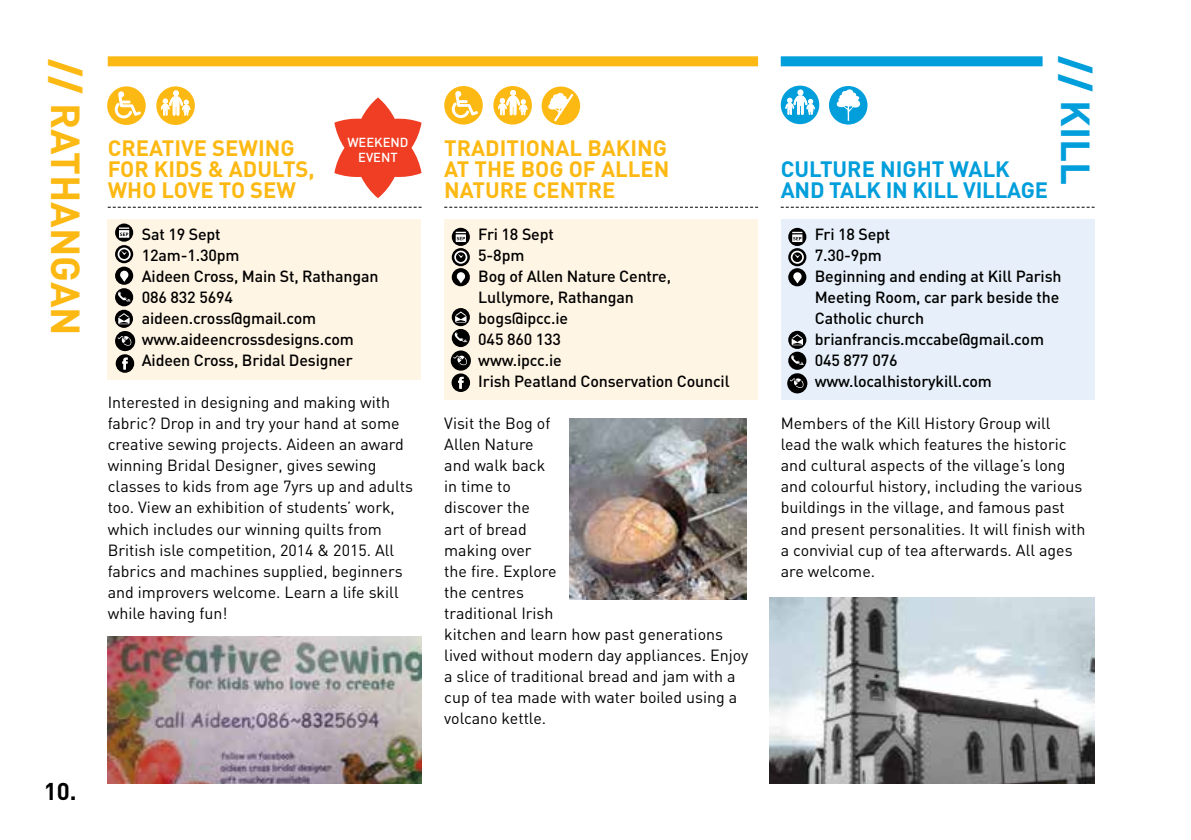
<style>
.page{position:relative;width:1191px;height:840px;background:#fff}
.page>*{position:absolute;margin:0;border:0;box-sizing:border-box;transform-origin:0 0}
.t1{font:700 40px "DIN";color:#fdb913}
.t2{font:700 40px "DIN";color:#009edb}
.t3{font:700 24px "DIN";color:#000}
.t4{font:700 22px/21px "DIN";color:#fdb913}
.t5{font:700 22px/21px "DIN";letter-spacing:-.005em;color:#009edb}
.t6{font:16px/21px "DIN";color:#000}
.t7{font:500 16px/21px "DIN";letter-spacing:-.01em;color:#000}
.t8{font:500 13px "DIN";color:#fff}
.s1{font-weight:900}
</style>
<div class="page">
<div style="left:780px;top:219px;width:314px;height:181px;background:#e7f0fa"></div>
<div style="left:788px;top:268px;width:18px;height:18px;background:#000;border-radius:50%"></div>
<svg style="left:793px;top:272px;width:8px;height:11px"></svg>
<svg style="left:788px;top:248px;width:18px;height:18px"></svg>
<svg style="left:790px;top:250px;width:14px;height:13px"></svg>
<svg style="left:788px;top:228px;width:18px;height:18px"></svg>
<svg style="left:792px;top:232px;width:10px;height:10px"></svg>
<div style="left:787px;top:373px;width:20px;height:20px;background:#000;border-radius:50%"></div>
<svg style="left:790px;top:378px;width:14px;height:10px"></svg>
<svg style="left:788px;top:351px;width:18px;height:18px"></svg>
<svg style="left:791px;top:355px;width:13px;height:10px"></svg>
<svg style="left:788px;top:330px;width:18px;height:19px"></svg>
<svg style="left:791px;top:334px;width:12px;height:11px"></svg>
<div style="left:108px;top:219px;width:313px;height:160px;background:#fff5e4"></div>
<div style="left:108px;top:56px;width:650px;height:10px;background:#fdb913"></div>
<div style="left:156px;top:86px;width:39px;height:39px;background:#fdb913;border-radius:50%"></div>
<svg style="left:161px;top:90px;width:29px;height:26px"></svg>
<div style="left:107px;top:86px;width:39px;height:39px;background:#fdb913;border-radius:50%"></div>
<svg style="left:115px;top:91px;width:26px;height:27px"></svg>
<svg style="left:334px;top:97px;width:87px;height:101px"></svg>
<div style="left:115px;top:288px;width:18px;height:18px;background:#000;border-radius:50%"></div>
<svg style="left:118px;top:291px;width:13px;height:10px"></svg>
<div style="left:115px;top:266px;width:18px;height:18px;background:#000;border-radius:50%"></div>
<svg style="left:120px;top:270px;width:8px;height:12px"></svg>
<svg style="left:115px;top:245px;width:18px;height:18px"></svg>
<svg style="left:118px;top:247px;width:13px;height:13px"></svg>
<svg style="left:115px;top:223px;width:18px;height:18px"></svg>
<svg style="left:119px;top:227px;width:10px;height:10px"></svg>
<svg style="left:115px;top:309px;width:18px;height:19px"></svg>
<svg style="left:118px;top:313px;width:12px;height:11px"></svg>
<svg style="left:116px;top:354px;width:18px;height:18px"></svg>
<div style="left:115px;top:331px;width:20px;height:20px;background:#000;border-radius:50%"></div>
<svg style="left:118px;top:336px;width:14px;height:10px"></svg>
<svg style="left:108px;top:207px;width:313px;height:1px"></svg>
<div style="left:444px;top:219px;width:314px;height:181px;background:#fff5e4"></div>
<svg style="left:451px;top:373px;width:19px;height:19px"></svg>
<div style="left:451px;top:350px;width:20px;height:20px;background:#000;border-radius:50%"></div>
<svg style="left:453px;top:355px;width:14px;height:10px"></svg>
<svg style="left:452px;top:329px;width:18px;height:18px"></svg>
<svg style="left:454px;top:332px;width:13px;height:10px"></svg>
<div style="left:452px;top:268px;width:18px;height:18px;background:#000;border-radius:50%"></div>
<svg style="left:457px;top:272px;width:8px;height:11px"></svg>
<svg style="left:452px;top:248px;width:18px;height:18px"></svg>
<svg style="left:454px;top:250px;width:13px;height:13px"></svg>
<svg style="left:452px;top:228px;width:18px;height:18px"></svg>
<svg style="left:456px;top:232px;width:10px;height:10px"></svg>
<svg style="left:452px;top:308px;width:18px;height:18px"></svg>
<svg style="left:455px;top:311px;width:11px;height:11px"></svg>
<div style="left:444px;top:86px;width:39px;height:38px;background:#fdb913;border-radius:50%"></div>
<svg style="left:452px;top:91px;width:26px;height:27px"></svg>
<div style="left:493px;top:86px;width:39px;height:38px;background:#fdb913;border-radius:50%"></div>
<svg style="left:498px;top:90px;width:29px;height:25px"></svg>
<div style="left:780px;top:56px;width:262px;height:10px;background:#009edb"></div>
<div style="left:780px;top:86px;width:39px;height:38px;background:#009edb;border-radius:50%"></div>
<svg style="left:785px;top:90px;width:30px;height:25px"></svg>
<div style="left:829px;top:86px;width:38px;height:38px;background:#009edb;border-radius:50%"></div>
<svg style="left:836px;top:89px;width:24px;height:32px"></svg>
<svg style="left:444px;top:207px;width:314px;height:1px"></svg>
<svg style="left:780px;top:207px;width:314px;height:1px"></svg>
<img style="left:108px;top:636px;width:314px;height:146px">
<img style="left:569px;top:418px;width:178px;height:181px">
<img style="left:769px;top:597px;width:325px;height:185px">
<svg style="left:541px;top:86px;width:39px;height:39px"></svg>
<svg style="left:548px;top:91px;width:27px;height:33px"></svg>
<h1 class="t1" style="left:92px;top:59px;width:275px;rotate:90deg"><span class="s1">//</span> RATHANGAN</h1>
<p class="t8" style="left:347px;top:133px;width:63px">weekend</p>
<h3 class="t4" style="left:108px;top:137px;width:27px">CREATIVE</h3>
<h3 class="t4" style="left:212px;top:137px;width:15px">SEWIN</h3>
<h3 class="t4" style="left:280px;top:137px;width:16px">G</h3>
<p class="t8" style="left:358px;top:149px;width:41px">event</p>
<h3 class="t4" style="left:108px;top:158px;width:208px;text-indent:164px">LTS ,<br>WHO LOVE TO SEW</h3>
<p class="t7" style="left:142px;top:223px;width:238px">Sat 19 Sept<br>12am-1.30pm<br>Aideen Cross, Main St, Rathangan<br>086 832 5694 aideen.cross@gmail.com www.aideencrossdesigns.com<br>Aideen Cross, Bridal Designer</p>
<p class="t6" style="left:108px;top:391px;width:307px">I nterested in designing and making with fabric? Drop in and try your hand at some creative sewing projects. Aideen an award winning Bridal Designer, gives sewing classes to kids from age 7yrs up and adults too. View an exhibition of students’ work, which includes our winning quilts from British isle competition, 2014 &amp; 2015. All fabrics and machines supplied, beginners and improvers welcome. Learn a life skill while having fun!</p>
<h3 class="t4" style="left:108px;top:158px;width:14px">FOR</h3>
<h3 class="t4" style="left:154px;top:158px;width:27px">KIDS</h3>
<h3 class="t4" style="left:208px;top:158px;width:36px">&amp; ADU</h3>
<h2 class="t3" style="left:44px;top:775px;width:34px">10.</h2>
<h3 class="t4" style="left:444px;top:137px;width:226px">TRADITIONAL BAKING<br>AT THE BOG OF ALLEN<br>NATURE CENTRE</h3>
<p class="t7" style="left:478px;top:223px;width:253px">Fri 18 Sept<br>5-8pm<br>Bog of Allen Nature Centre,<br>Lullymore, Rathangan<br>bogs@ipcc.ie<br>045 860 133<br>www.ipcc.ie<br>Irish Peatland Conservation Council</p>
<p class="t6" style="left:444px;top:412px;width:305px">Visit the Bog of<br>Allen Nature<br>and walk back<br>in time to<br>discover the<br>art of bread<br>making over<br>the fire. Explore<br>the centres<br>traditional I rish<br>kitchen and learn how past generations lived without modern day appliances. Enjoy a slice of traditional bread and jam with a cup of tea made with water boiled using a volcano kettle.</p>
<h1 class="t2" style="left:1101px;top:56px;width:130px;rotate:90deg"><span class="s1">//</span> KI LL</h1>
<h3 class="t5" style="left:780px;top:158px;width:269px">CULTURE N IGHT WALK<br>AND TALK IN KILL VILLAGE</h3>
<p class="t7" style="left:814px;top:223px;width:248px">Fri 18 Sept<br>7.30-9pm<br>Beginning and ending at Kill Parish<br>Meeting Room, car park beside the<br>Catholic church brianfrancis.mccabe@gmail.com<br>045 877 076 www.localhistorykill.com</p>
<p class="t6" style="left:780px;top:412px;width:306px">Members of the Kill H istory Group will<br>lead the walk which features the historic and cultural aspects of the village’s long and colourful history, including the various buildings in the village, and famous past and present personalities. It will finish with a convivial cup of tea afterwards. All ages are welcome.</p>
</div>
